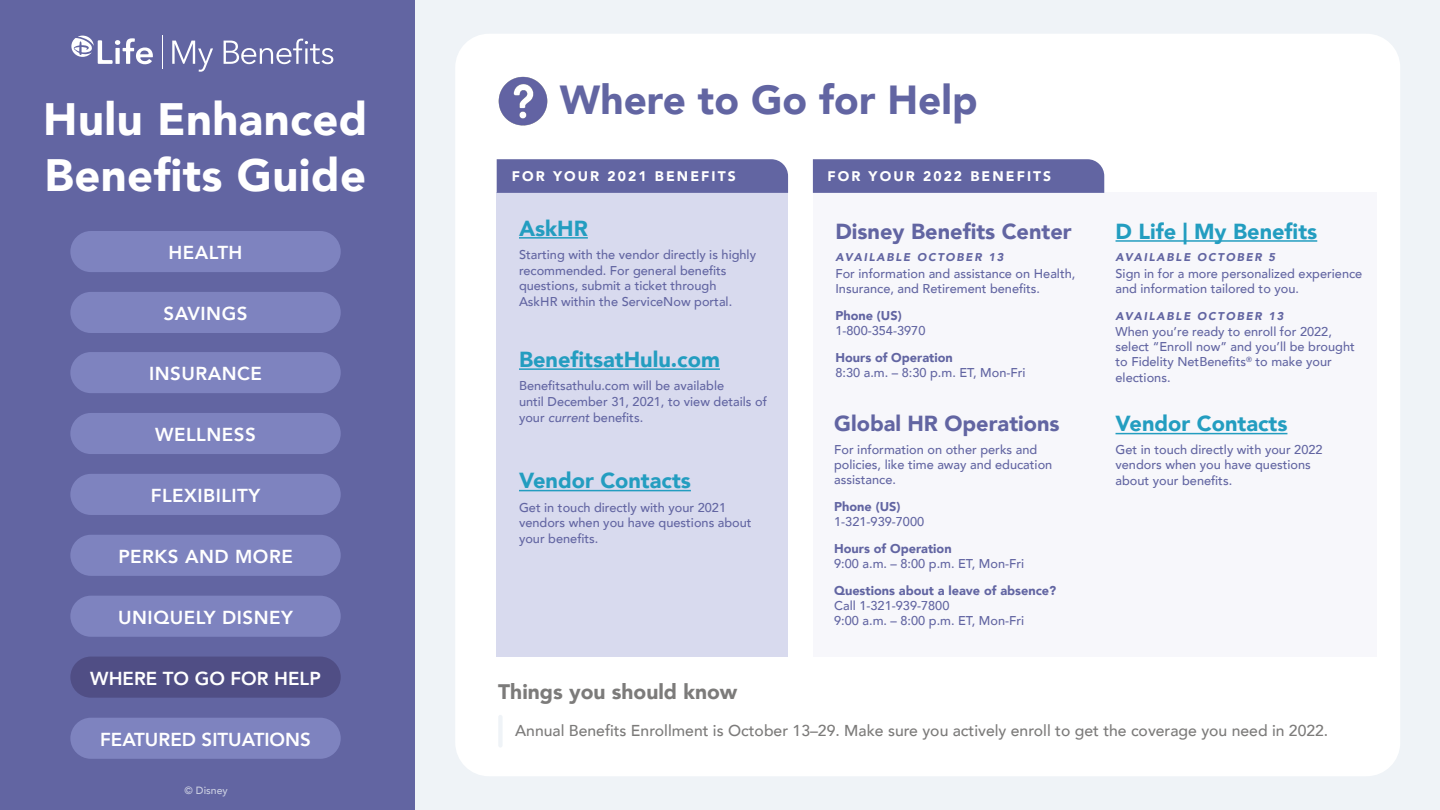
<style>
.page{position:relative;width:1440px;height:810px;background:#eff3f7}
.page>*{position:absolute;margin:0;border:0;box-sizing:border-box;transform-origin:0 0}
.t1{font:900 45.3px/55.9px "Avenir";letter-spacing:.01em;color:#fff}
.t2{font:900 40.5px "Avenir";color:#6265a2}
.t3{font:900 21.75px "Avenir";color:#239dc0}
.t4{font:900 21.75px "Avenir";color:#6265a2}
.t5{font:900 21px "Avenir";color:#7c7b7a}
.t6{font:800 18.75px "Avenir";letter-spacing:.025em;color:#fff}
.t7{font:800 18.75px "Avenir";color:#fff}
.t8{font:500 15.75px "Avenir";color:#7c7b7a}
.t9{font:900 13.88px "Avenir";letter-spacing:.15em;color:#fff}
.t10{font:500 12.75px/15.8px "Avenir";color:#6265a2}
.t11{font:900 12.75px "Avenir";color:#6265a2}
.t12{font:italic 900 11.25px "Avenir";letter-spacing:.15em;color:#6265a2}
.t13{font:500 10.5px "Avenir";color:#eff3f7}
.s1{font-style:italic}
</style>
<div class="page">
<div style="left:0;top:0;width:415px;height:810px;background:#6265a2"></div>
<div style="left:455px;top:34px;width:945px;height:742px;background:#fff;border-radius:34px"></div>
<hr style="left:162px;top:35px;width:1px;height:34px;background:#fff">
<svg style="left:71px;top:36px;width:82px;height:28px"></svg>
<svg style="left:172px;top:41px;width:41px;height:31px"></svg>
<svg style="left:224px;top:39px;width:109px;height:25px"></svg>
<div style="left:497px;top:193px;width:291px;height:464px;background:#d8daee"></div>
<div style="left:813px;top:193px;width:564px;height:464px;background:#f7f7fb"></div>
<div style="left:498px;top:715px;width:5px;height:33px;background:#eff3f7;border-radius:2px"></div>
<hr style="left:519px;top:237px;width:69px;height:2px;background:#239dc0">
<hr style="left:519px;top:368px;width:201px;height:2px;background:#239dc0">
<hr style="left:1116px;top:240px;width:201px;height:2px;background:#239dc0">
<hr style="left:519px;top:490px;width:172px;height:1px;background:#239dc0">
<hr style="left:1116px;top:433px;width:171px;height:1px;background:#239dc0">
<div style="left:813px;top:159px;width:291px;height:34px;background:#6265a2"></div>
<div style="left:497px;top:159px;width:291px;height:34px;background:#6265a2"></div>
<img style="left:498px;top:76px;width:50px;height:50px">
<div style="left:70px;top:231px;width:271px;height:41px;background:#7e83bf;border-radius:21px"></div>
<div style="left:70px;top:413px;width:271px;height:41px;background:#7e83bf;border-radius:21px"></div>
<div style="left:70px;top:292px;width:271px;height:41px;background:#7e83bf;border-radius:21px"></div>
<div style="left:70px;top:474px;width:271px;height:41px;background:#7e83bf;border-radius:21px"></div>
<div style="left:70px;top:596px;width:271px;height:41px;background:#7e83bf;border-radius:21px"></div>
<div style="left:70px;top:352px;width:271px;height:41px;background:#7e83bf;border-radius:21px"></div>
<div style="left:70px;top:535px;width:271px;height:41px;background:#7e83bf;border-radius:21px"></div>
<div style="left:70px;top:657px;width:271px;height:41px;background:#504e85;border-radius:21px"></div>
<div style="left:70px;top:718px;width:271px;height:41px;background:#7e83bf;border-radius:21px"></div>
<h1 class="t1" style="left:43px;top:90px;width:326px">Hulu Enhanced<br>Benefits Guide</h1>
<h3 class="t6" style="left:169px;top:238px;width:75px">HEALTH</h3>
<h3 class="t6" style="left:164px;top:299px;width:85px">SAVINGS</h3>
<h3 class="t6" style="left:149px;top:359px;width:114px">INSURANCE</h3>
<h3 class="t6" style="left:155px;top:420px;width:102px">WELLNESS</h3>
<h3 class="t6" style="left:151px;top:481px;width:111px">FLEXIBILITY</h3>
<h3 class="t6" style="left:118px;top:542px;width:176px">PERKS AND MORE</h3>
<h3 class="t6" style="left:118px;top:603px;width:176px">UNIQUELY DISNEY</h3>
<h3 class="t7" style="left:90px;top:664px;width:232px">WHERE TO GO FOR HELP</h3>
<h3 class="t7" style="left:100px;top:725px;width:212px">FEATURED SITUATIONS</h3>
<p class="t13" style="left:185px;top:781px;width:45px">© Disney</p>
<h2 class="t2" style="left:560px;top:65px;width:419px">Where to Go for Help</h2>
<p class="t9" style="left:512px;top:165px;width:226px">FOR YOUR 2021 BENEFITS</p>
<p class="t9" style="left:827px;top:165px;width:225px">FOR YOUR 2022 BENEFITS</p>
<h3 class="t3" style="left:519px;top:209px;width:70px">AskHR</h3>
<p class="t10" style="left:519px;top:246px;width:239px">Starting with the vendor directly is highly recommended. For general benefits questions, submit a ticket through AskHR within the ServiceNow portal.</p>
<h3 class="t3" style="left:519px;top:341px;width:202px">BenefitsatHulu.com</h3>
<p class="t10" style="left:519px;top:377px;width:249px">Benefitsathulu.com will be available<br>until December 31, 2021, to view details of your <span class="s1">current</span> benefits.</p>
<h3 class="t3" style="left:519px;top:462px;width:173px">Vendor Contacts</h3>
<p class="t10" style="left:519px;top:499px;width:234px">Get in touch directly with your 2021 vendors when you have questions about your benefits.</p>
<h3 class="t4" style="left:835px;top:213px;width:238px">Disney Benefits Center</h3>
<p class="t12" style="left:835px;top:248px;width:169px">AVAILABLE OCTOBER 13</p>
<p class="t10" style="left:835px;top:265px;width:241px;line-height:15px">For information and assistance on Health,<br>Insurance, and Retirement benefits.</p>
<p class="t11" style="left:835px;top:304px;width:68px">Phone (US)</p>
<p class="t10" style="left:835px;top:322px;width:92px">1-800-354-3970</p>
<p class="t11" style="left:835px;top:346px;width:119px">Hours of Operation</p>
<p class="t10" style="left:835px;top:364px;width:192px">8:30 a.m. – 8:30 p.m. ET, Mon-Fri</p>
<h3 class="t4" style="left:834px;top:405px;width:227px">Global HR Operations</h3>
<p class="t10" style="left:834px;top:441px;width:220px;line-height:15px">For information on other perks and policies, like time away and education assistance.</p>
<p class="t11" style="left:834px;top:495px;width:68px">Phone (US)</p>
<p class="t10" style="left:834px;top:513px;width:92px">1-321-939-7000</p>
<p class="t11" style="left:834px;top:537px;width:119px">Hours of Operation</p>
<p class="t10" style="left:834px;top:555px;width:192px">9:00 a.m. – 8:00 p.m. ET, Mon-Fri</p>
<p class="t11" style="left:834px;top:579px;width:224px">Questions about a leave of absence?</p>
<p class="t10" style="left:834px;top:597px;width:192px;line-height:15px">Call 1-321-939-7800<br>9:00 a.m. – 8:00 p.m. ET, Mon-Fri</p>
<h3 class="t3" style="left:1116px;top:213px;width:203px">D Life | My Benefits</h3>
<p class="t12" style="left:1116px;top:248px;width:161px">AVAILABLE OCTOBER 5</p>
<p class="t10" style="left:1116px;top:265px;width:248px;line-height:15px">Sign in for a more personalized experience and information tailored to you.</p>
<p class="t12" style="left:1116px;top:307px;width:169px">AVAILABLE OCTOBER 13</p>
<p class="t10" style="left:1116px;top:323px;width:241px;line-height:15.2px">When you’re ready to enroll for 2022, select “Enroll now” and you’ll be brought to Fidelity NetBenefits<sup>®</sup> to make your elections.</p>
<h3 class="t3" style="left:1116px;top:405px;width:173px">Vendor Contacts</h3>
<p class="t10" style="left:1116px;top:441px;width:209px;line-height:15px">Get in touch directly with your 2022 vendors when you have questions</p>
<p class="t10" style="left:1116px;top:472px;width:118px">about your benefits.</p>
<h3 class="t5" style="left:498px;top:674px;width:241px">Things you should know</h3>
<p class="t8" style="left:515px;top:717px;width:815px">Annual Benefits Enrollment is October 13–29. Make sure you actively enroll to get the coverage you need in 2022.</p>
</div>
